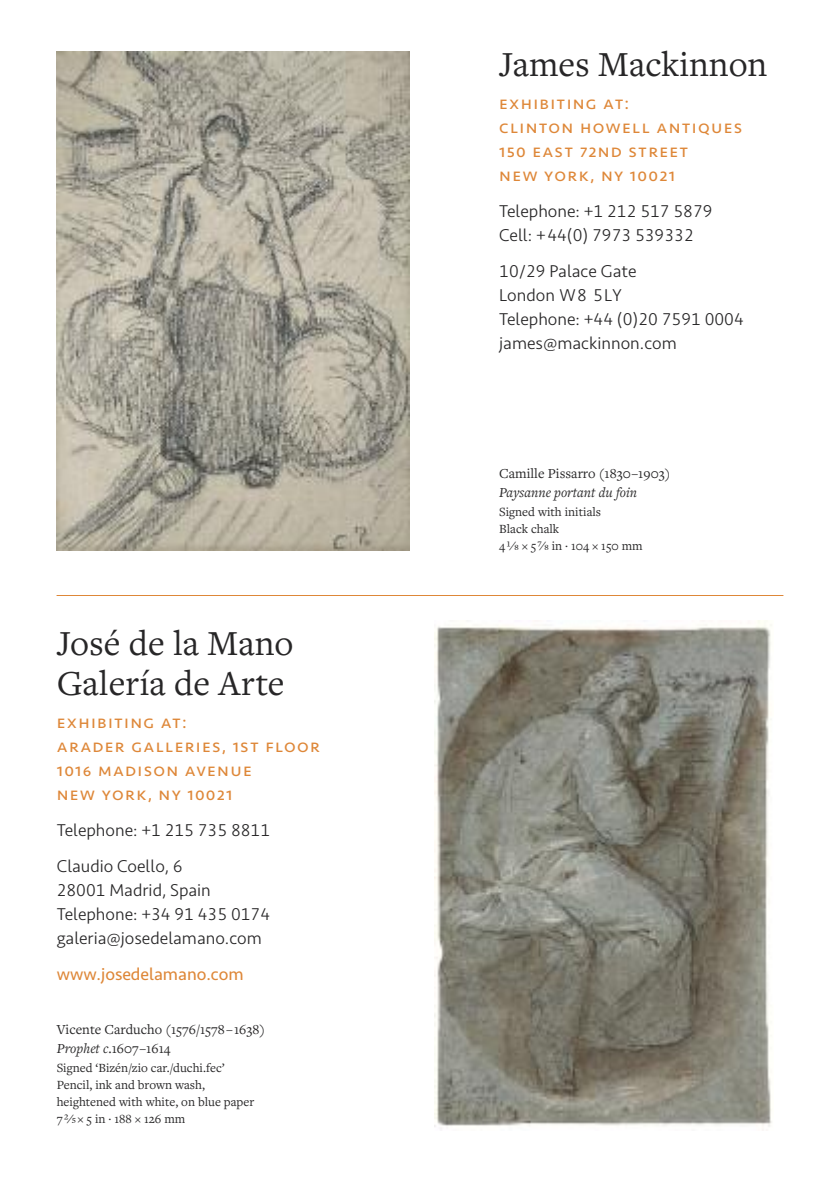
<style>
.page{position:relative;width:840px;height:1191px;background:#fff}
.page>*{position:absolute;margin:0;border:0;box-sizing:border-box;transform-origin:0 0}
.t1{font:36.4px/40.6px "Freight Text Pro";color:#272627}
.t2{font:18.2px/24px "Seravek";letter-spacing:.07em;color:#de8738}
.t3{font:300 17.8px/24px "Seravek";color:#272627}
.t4{font:17.8px "Seravek";color:#de8738}
.t5{font:14.4px/19px "Freight Text Pro";color:#272627}
.t6{font:italic 14.4px "Freight Text Pro";color:#272627}
.t7{font:13px/17px "Freight Text Pro";color:#272627}
.s1{font-style:italic}
</style>
<div class="page">
<img style="left:435px;top:620px;width:337px;height:509px">
<hr style="left:57px;top:595px;width:725px;height:1px;background:#de8738">
<img style="left:57px;top:51px;width:352px;height:499px">
<h1 class="t1" style="left:57px;top:622px;width:238px">José de la Mano<br>Galería de Arte</h1>
<p class="t2" style="left:57px;top:711px;width:265px">exhibiting at:<br>arader galleries, 1st floor<br>1016 Madison avenue<br>new York, nY 10021</p>
<p class="t3" style="left:57px;top:813px;width:215px;line-height:36px">Telephone: +1 215 735 8811<br>Claudio Coello, 6</p>
<p class="t3" style="left:57px;top:879px;width:215px">28001 Madrid, Spain<br>Telephone: +34 91 435 0174 galeria@josedelamano.com</p>
<p class="t4" style="left:57px;top:967px;width:188px">www.josedelamano.com</p>
<p class="t5" style="left:57px;top:1019px;width:210px">Vicente Carducho (1576/1578–1638)<br><span class="s1">Prophet c</span>.1607–1614</p>
<p class="t7" style="left:57px;top:1058px;width:199px">Signed ‘Bizén/zio car./duchi.fec’<br>Pencil, ink and brown wash, heightened with white, on blue paper<br>7²⁄₅× 5 in . 188 × 126 mm</p>
<h1 class="t1" style="left:499px;top:44px;width:269px">James Mackinnon</h1>
<p class="t2" style="left:499px;top:92px;width:244px">exhibiting at:<br>Clinton howell antiques<br>150 east 72nd street<br>new York, nY 10021</p>
<p class="t3" style="left:499px;top:200px;width:215px">Telephone: +1 212 517 5879<br>Cell: +44(0) 7973 539332</p>
<p class="t3" style="left:499px;top:260px;width:246px">10/29 Palace Gate<br>London W8 5LY<br>Telephone: +44 (0)20 7591 0004 james@mackinnon.com</p>
<p class="t5" style="left:499px;top:463px;width:172px">Camille Pissarro (1830–1903)</p>
<p class="t6" style="left:499px;top:483px;width:139px">Paysanne portant du foin</p>
<p class="t7" style="left:499px;top:503px;width:145px">Signed with initials<br>Black chalk<br>4¹⁄₈ × 5⁷⁄₈ in . 104 × 150 mm</p>
</div>
